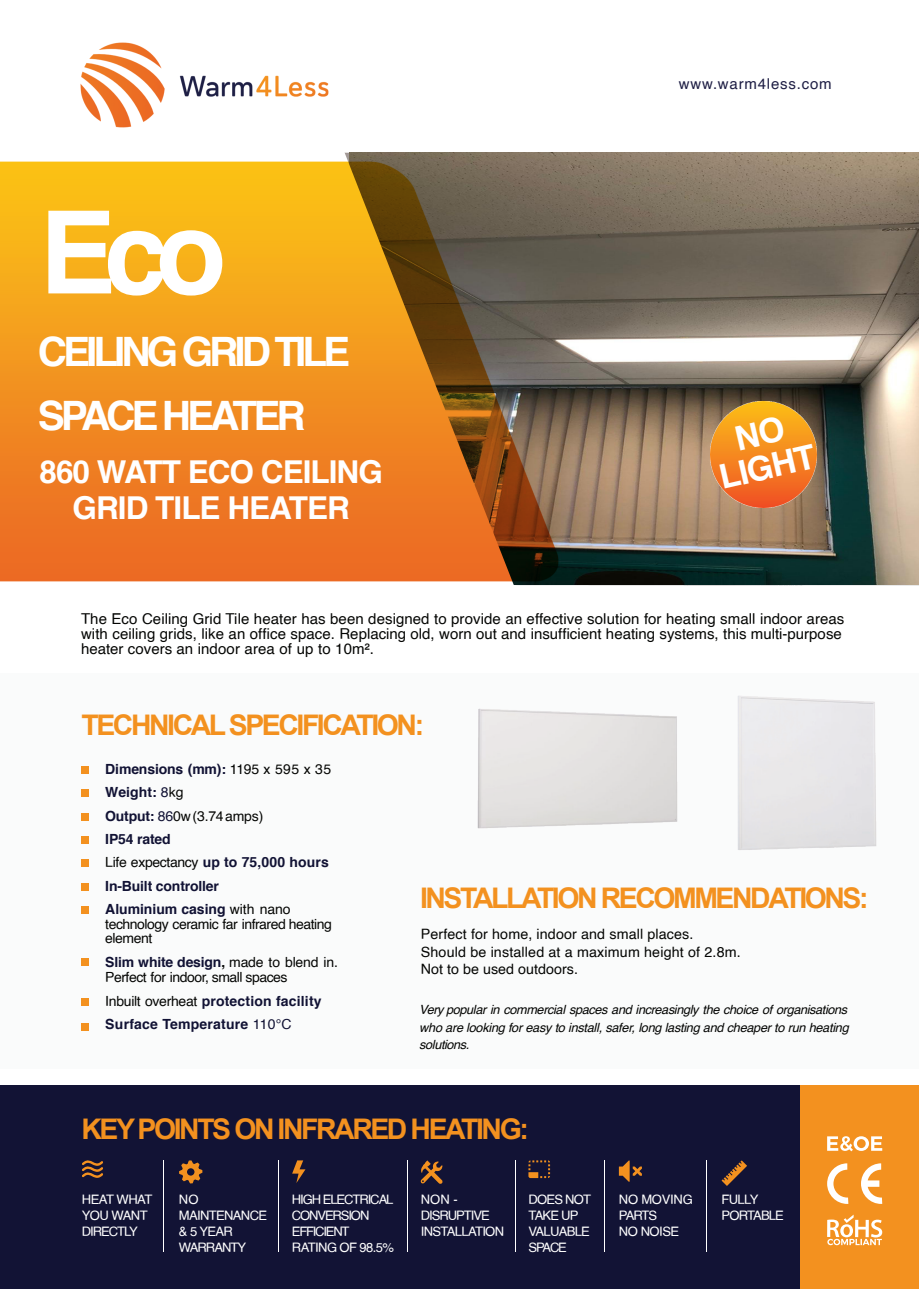
<style>
.page{position:relative;width:919px;height:1289px;background:#fff}
.page>*{position:absolute;margin:0;border:0;box-sizing:border-box;transform-origin:0 0}
.t1{font:700 114.9px "Helvetica";color:#fff}
.t2{font:700 40.5px/64.5px "Helvetica";letter-spacing:-.1em;color:#fff}
.t3{font:700 33.75px/33.8px "Helvetica";color:#fff;text-align:center}
.t4{font:700 31.5px/36.2px "Helvetica";letter-spacing:-.03em;color:#fff;text-align:center}
.t5{font:700 28.35px "Arial";letter-spacing:-.085em;color:#f3911f}
.t6{font:15px/15px "Helvetica";letter-spacing:.005em;color:#040503}
.t7{font:15px "Helvetica";letter-spacing:.05em;color:#1e1e44}
.t8{font:14.25px/17.4px "Helvetica";letter-spacing:.01em;color:#040503}
.t9{font:700 13.95px/23.4px "Helvetica";letter-spacing:-.005em;color:#111234}
.t10{font:13.95px/14px "Helvetica";letter-spacing:-.035em;color:#040503}
.t11{font:700 13.95px/23.4px "Helvetica";letter-spacing:.015em;color:#111234}
.t12{font:13.05px/15.9px "Helvetica";letter-spacing:-.07em;color:#fff}
.t13{font:13.05px/15.9px "Helvetica";letter-spacing:-.04em;color:#fff}
.t14{font:italic 12.75px/17.4px "Helvetica";letter-spacing:-.02em;color:#040503;text-align:justify}
.s1{font-weight:400;color:#040503}
.s2{font-weight:400}
.s3{font-weight:700;color:#111234}
.s4{font-weight:700}
</style>
<div class="page">
<div style="left:0;top:673px;width:918px;height:395px;background:#fafbfb"></div>
<img style="left:477px;top:708px;width:200px;height:120px">
<div style="left:0;top:1084px;width:918px;height:204px;background:#121335"></div>
<div style="left:800px;top:1084px;width:118px;height:204px;background:#f3911f"></div>
<svg style="left:82px;top:1160px;width:21px;height:17px"></svg>
<svg style="left:179px;top:1160px;width:23px;height:23px"></svg>
<svg style="left:292px;top:1160px;width:13px;height:23px"></svg>
<svg style="left:420px;top:1160px;width:22px;height:23px"></svg>
<svg style="left:528px;top:1160px;width:22px;height:18px"></svg>
<svg style="left:618px;top:1160px;width:23px;height:22px"></svg>
<svg style="left:721px;top:1160px;width:26px;height:25px"></svg>
<svg style="left:827px;top:1136px;width:55px;height:15px"></svg>
<svg style="left:827px;top:1163px;width:55px;height:40px"></svg>
<svg style="left:827px;top:1214px;width:55px;height:31px"></svg>
<img style="left:81px;top:42px;width:247px;height:86px">
<div style="left:81px;top:766px;width:8px;height:8px;background:#f3911f"></div>
<div style="left:81px;top:789px;width:8px;height:8px;background:#f3911f"></div>
<div style="left:81px;top:812px;width:8px;height:8px;background:#f3911f"></div>
<div style="left:81px;top:836px;width:8px;height:7px;background:#f3911f"></div>
<div style="left:81px;top:859px;width:8px;height:8px;background:#f3911f"></div>
<div style="left:81px;top:882px;width:8px;height:8px;background:#f3911f"></div>
<div style="left:81px;top:906px;width:8px;height:8px;background:#f3911f"></div>
<div style="left:81px;top:957px;width:8px;height:8px;background:#f3911f"></div>
<div style="left:81px;top:998px;width:8px;height:7px;background:#f3911f"></div>
<div style="left:81px;top:1022px;width:8px;height:8px;background:#f3911f"></div>
<hr style="left:163px;top:1160px;width:1px;height:91px;background:#fff">
<hr style="left:278px;top:1160px;width:1px;height:91px;background:#fff">
<hr style="left:407px;top:1160px;width:1px;height:91px;background:#fff">
<hr style="left:515px;top:1160px;width:1px;height:91px;background:#fff">
<hr style="left:604px;top:1160px;width:1px;height:91px;background:#fff">
<hr style="left:705px;top:1160px;width:1px;height:91px;background:#fff">
<img style="left:519px;top:153px;width:399px;height:432px">
<svg style="left:142px;top:106px;width:377px;height:480px"></svg>
<img style="left:0;top:161px;width:558px;height:420px">
<img style="left:710px;top:401px;width:106px;height:107px">
<h1 class="t1" style="left:39px;top:207px;width:189px">Eco</h1>
<h2 class="t2" style="left:38px;top:321px;width:314px">CEILING GRID TILE<br>SPACE HEATER</h2>
<h3 class="t4" style="left:40px;top:455px;width:345px">860 WATT ECO CEILING<br>GRID TILE HEATER</h3>
<p class="t7" style="left:678px;top:78px;width:154px">www.warm4less.com</p>
<h3 class="t3" style="left:709px;top:430px;width:99px;rotate:-13deg">NO<br>LIGHT</h3>
<p class="t6" style="left:81px;top:612px;width:764px">The Eco Ceiling Grid Tile heater has been designed to provide an effective solution for heating small indoor areas with ceiling grids, like an office space. Replacing old, worn out and insufficient heating systems, this multi-purpose heater covers an indoor area of up to 10m².</p>
<h3 class="t5" style="left:81px;top:714px;width:344px">TECHNICAL SPECIFICATION:</h3>
<p class="t9" style="left:105px;top:758px;width:227px">Dimensions (mm): <span class="s1">1195 x 595 x 35<br></span>Weight: <span class="s2">8</span><span class="s1">kg<br></span>Output: <span class="s2">86</span><span class="s1">0w(3.74amps)<br></span>IP54 rated<br><span class="s1">Life expectancy</span> up to 75,000 hours<br>In-Built controller<br>Aluminium casing <span class="s1">with nano</span></p>
<p class="t10" style="left:105px;top:918px;width:228px">technology ceramic far infrared heating element</p>
<p class="t10" style="left:105px;top:955px;width:234px;line-height:15.6px"><span class="s3">Slim white design</span><span class="s4">,</span> made to blend in.<br>Perfect for indoor, small spaces</p>
<p class="t11" style="left:105px;top:990px;width:218px"><span class="s1">Inbuilt overheat</span> protection facility<br>Surface Temperature <span class="s2">110°C</span></p>
<h3 class="t5" style="left:420px;top:887px;width:450px">INSTALLATION RECOMMENDATIONS:</h3>
<p class="t8" style="left:421px;top:926px;width:321px">Perfect for home, indoor and small places.<br>Should be installed at a maximum height of 2.8m.<br>Not to be used outdoors.</p>
<p class="t14" style="left:419px;top:1002px;width:431px">Very popular in commercial spaces and increasingly the choice of organisations who are looking for easy to install, safer, long lasting and cheaper to run heating solutions.</p>
<h3 class="t5" style="left:81px;top:1118px;width:449px">KEY POINTS ON INFRARED HEATING:</h3>
<p class="t12" style="left:82px;top:1192px;width:72px">HEAT WHAT<br>YOU WANT<br>DIRECTLY</p>
<p class="t12" style="left:179px;top:1192px;width:90px">NO<br>MAINTENANCE &amp; 5 YEAR<br>WARRANTY</p>
<p class="t12" style="left:292px;top:1192px;width:104px">HIGH ELECTRICAL<br>CONVERSION<br>EFFICIENT<br>RATING OF 98.5%</p>
<p class="t12" style="left:421px;top:1192px;width:85px">NON -<br>DISRUPTIVE<br>INSTALLATION</p>
<p class="t12" style="left:528px;top:1192px;width:64px">DOES NOT<br>TAKE UP<br>VALUABLE<br>SPACE</p>
<p class="t13" style="left:619px;top:1192px;width:75px">NO MOVING<br>PARTS<br>NO NOISE</p>
<p class="t12" style="left:721px;top:1192px;width:64px">FULLY<br>PORTABLE</p>
</div>
